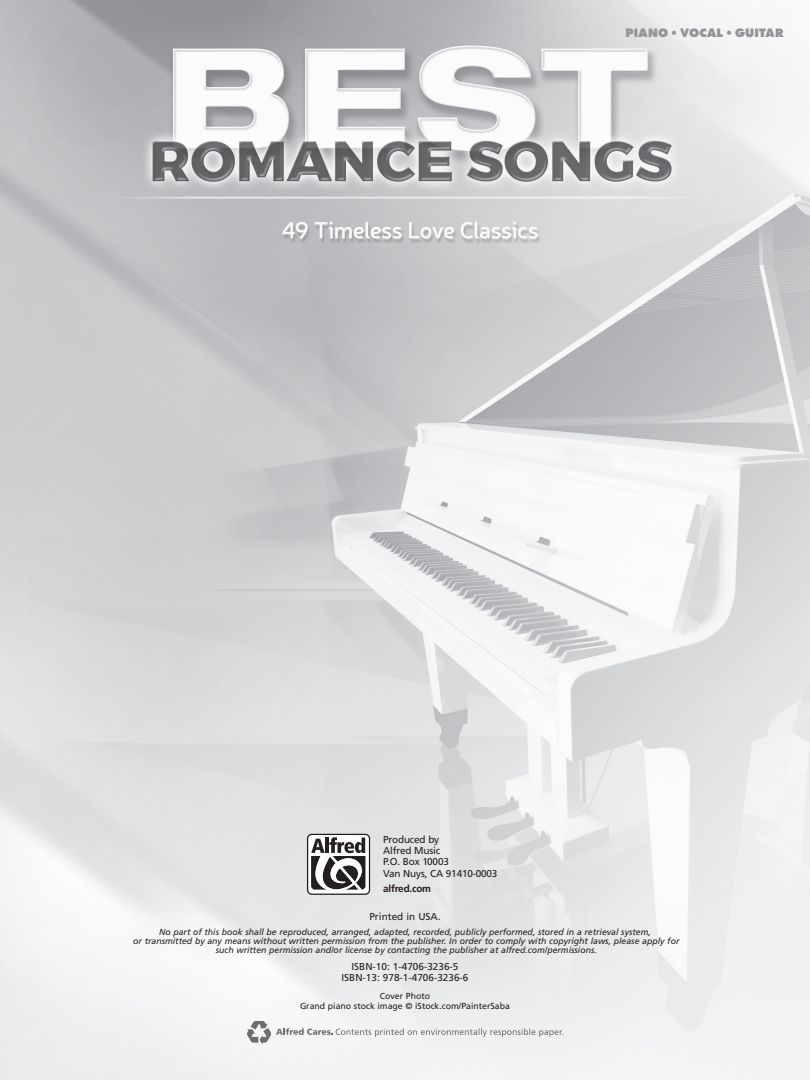
<style>
.page{position:relative;width:810px;height:1080px;background:#fff}
.page>*{position:absolute;margin:0;border:0;box-sizing:border-box;transform-origin:0 0}
.BC_Artists_BLUE{font:800 11.25px "Futura";letter-spacing:.015em;color:#939598}
.UPC_ISBN_ITEM_PRICE{font:10px/11.2px "Frutiger";letter-spacing:-.02em;color:#231f20}
.UPC_ISBN_ITEM_PRICE-2{font:10px "Frutiger";color:#231f20}
.Copyright{font:10px "Frutiger";color:#231f20}
.t1{font:700 10px "Frutiger";letter-spacing:-.02em;color:#231f20}
.Permissions{font:italic 8.75px/9.4px "Frutiger";color:#231f20;text-align:center}
.Picture_credits{font:8.75px/9.4px "Frutiger";color:#231f20;text-align:center}
</style>
<div class="page">
<img style="left:0;top:0;width:810px;height:1080px">
<div style="left:308px;top:834px;width:62px;height:60px;background:#fff;border-radius:4px"></div>
<div style="left:307px;top:834px;width:63px;height:61px;border:1px solid #231f20;border-radius:4px"></div>
<svg style="left:311px;top:837px;width:54px;height:53px"></svg>
<svg style="left:247px;top:1021px;width:316px;height:24px"></svg>
<p class="BC_Artists_BLUE" style="left:625px;top:26px;width:160px">PIANO • VOCAL • GUITAR</p>
<p class="UPC_ISBN_ITEM_PRICE" style="left:383px;top:834px;width:58px">Produced by</p>
<p class="UPC_ISBN_ITEM_PRICE" style="left:383px;top:845px;width:116px">Alfred Music<br>P.O. Box 10003<br>Van Nuys, CA 91410-0003</p>
<p class="t1" style="left:383px;top:882px;width:50px">alfred.com</p>
<p class="Copyright" style="left:369px;top:911px;width:73px">Printed in USA.</p>
<p class="Permissions" style="left:133px;top:927px;width:548px">No part of this book shall be reproduced, arranged, adapted, recorded, publicly performed, stored in a retrieval system,<br>or transmitted by any means without written permission from the publisher. In order to comply with copyright laws, please apply for such written permission and/or license by contacting the publisher at alfred.com/permissions.</p>
<p class="UPC_ISBN_ITEM_PRICE-2" style="left:352px;top:960px;width:108px">ISBN-10: 1-4706-3236-5</p>
<p class="UPC_ISBN_ITEM_PRICE-2" style="left:342px;top:972px;width:128px">ISBN-13: 978-1-4706-3236-6</p>
<p class="Picture_credits" style="left:300px;top:991px;width:212px">Cover Photo<br>Grand piano stock image © iStock.com/PainterSaba</p>
</div>
